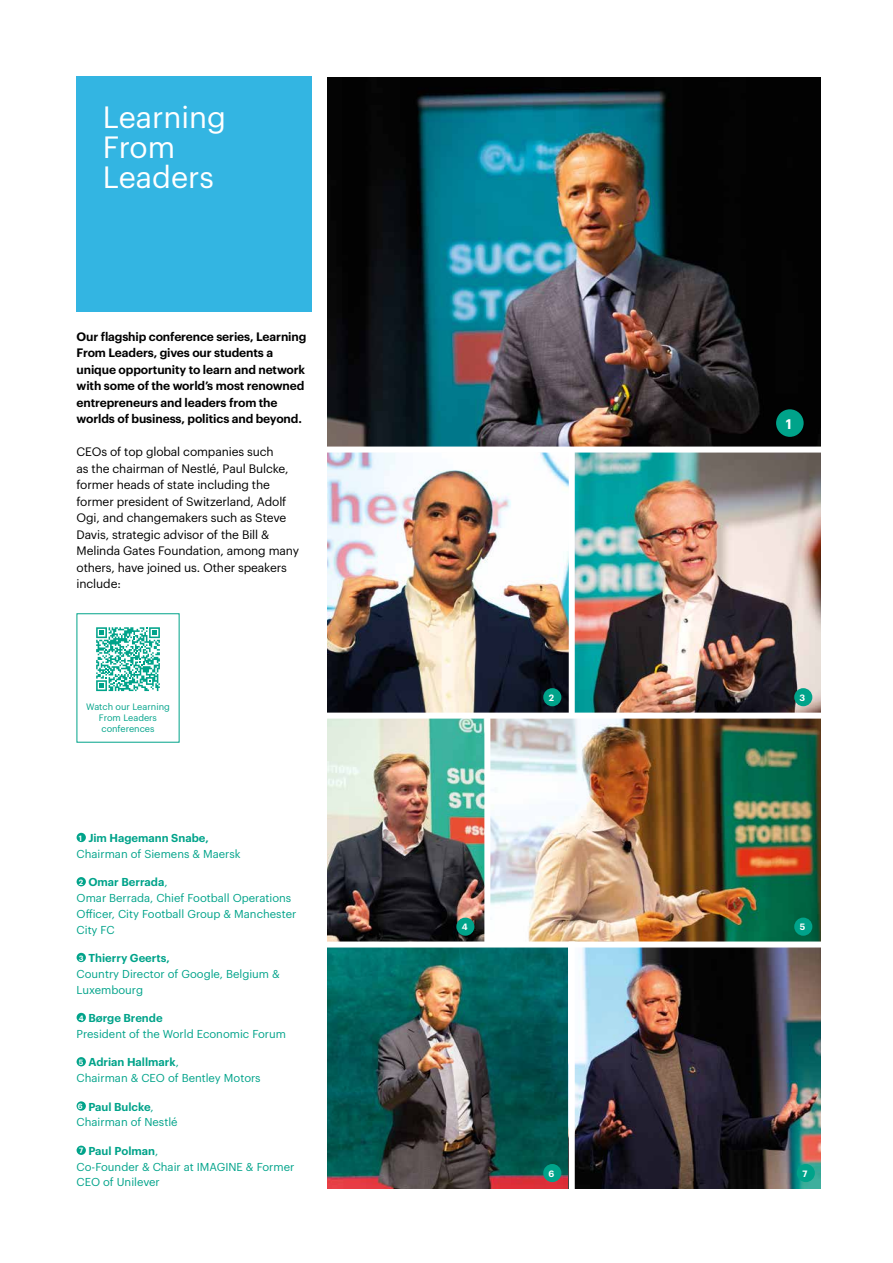
<style>
.page{position:relative;width:893px;height:1263px;background:#fff}
.page>*{position:absolute;margin:0;border:0;box-sizing:border-box;transform-origin:0 0}
.t1{font:30.15px/30.2px "Graphik";color:#fff}
.t2{font:600 13.65px "Graphik";color:#fff}
.t3{font:12px/16.5px "Graphik";letter-spacing:-.01em;color:#000}
.t4{font:600 12px/16.5px "Graphik";letter-spacing:-.01em;color:#000}
.t5{font:11.25px/15.8px "Graphik";color:#00a38a}
.t6{font:9.15px/10.9px "Graphik";color:#00a38a;text-align:center}
.t7{font:600 9px "Graphik";color:#fff}
.s1{font-weight:600;font-size:7.5px;color:#fff}
.s2{font-weight:600}
</style>
<div class="page">
<img style="left:328px;top:947px;width:241px;height:242px">
<img style="left:575px;top:947px;width:246px;height:242px">
<img style="left:490px;top:719px;width:331px;height:222px">
<img style="left:327px;top:453px;width:494px;height:260px">
<img style="left:328px;top:719px;width:156px;height:222px">
<div style="left:543px;top:688px;width:18px;height:18px;background:#00a38a;border-radius:50%"></div>
<div style="left:794px;top:688px;width:18px;height:18px;background:#00a38a;border-radius:50%"></div>
<div style="left:794px;top:917px;width:18px;height:19px;background:#00a38a;border-radius:50%"></div>
<div style="left:456px;top:917px;width:18px;height:19px;background:#00a38a;border-radius:50%"></div>
<div style="left:543px;top:1164px;width:18px;height:18px;background:#00a38a;border-radius:50%"></div>
<div style="left:797px;top:1164px;width:18px;height:18px;background:#00a38a;border-radius:50%"></div>
<div style="left:569px;top:440px;width:6px;height:276px;background:#fff"></div>
<div style="left:77px;top:77px;width:235px;height:235px;background:#33b5e2"></div>
<img style="left:327px;top:78px;width:494px;height:369px">
<div style="left:776px;top:409px;width:28px;height:28px;background:#00a38a;border-radius:50%"></div>
<div style="left:77px;top:833px;width:9px;height:9px;background:#00a38a;border-radius:50%"></div>
<div style="left:77px;top:877px;width:9px;height:9px;background:#00a38a;border-radius:50%"></div>
<div style="left:77px;top:953px;width:9px;height:9px;background:#00a38a;border-radius:50%"></div>
<div style="left:77px;top:1013px;width:9px;height:9px;background:#00a38a;border-radius:50%"></div>
<div style="left:77px;top:1057px;width:9px;height:9px;background:#00a38a;border-radius:50%"></div>
<div style="left:77px;top:1101px;width:9px;height:10px;background:#00a38a;border-radius:50%"></div>
<div style="left:77px;top:1145px;width:9px;height:10px;background:#00a38a;border-radius:50%"></div>
<svg style="left:96px;top:627px;width:64px;height:64px"></svg>
<h1 class="t1" style="left:103px;top:99px;width:125px">Learning<br>From<br>Leaders</h1>
<p class="t4" style="left:77px;top:327px;width:231px">Our flagship conference series, Learning From Leaders, gives our students a unique opportunity to learn and network with some of the world’s most renowned entrepreneurs and leaders from the worlds of business, politics and beyond.</p>
<p class="t3" style="left:77px;top:442px;width:224px">CEOs of top global companies such<br>as the chairman of Nestlé, Paul Bulcke, former heads of state including the former president of Switzerland, Adolf Ogi, and changemakers such as Steve Davis, strategic advisor of the Bill &amp; Melinda Gates Foundation, among many others, have joined us. Other speakers include:</p>
<p class="t6" style="left:86px;top:700px;width:85px">Watch our Learning<br>From Leaders conferences</p>
<p class="t5" style="left:77px;top:829px;width:166px"><span class="s1">1</span> <span class="s2">Jim Hagemann Snabe,<br></span>Chairman of Siemens &amp; Maersk</p>
<p class="t5" style="left:77px;top:873px;width:221px"><span class="s1">2</span> <span class="s2">Omar Berrada</span>,<br>Omar Berrada, Chief Football Operations<br>Officer, City Football Group &amp; Manchester<br>City FC</p>
<p class="t5" style="left:77px;top:949px;width:205px"><span class="s1">3</span> <span class="s2">Thierry Geerts,<br></span>Country Director of Google, Belgium &amp;<br>Luxembourg</p>
<p class="t5" style="left:77px;top:1009px;width:211px"><span class="s1">4</span> <span class="s2">Børge Brende<br></span>President of the World Economic Forum</p>
<p class="t5" style="left:77px;top:1053px;width:186px"><span class="s1">5</span> <span class="s2">Adrian Hallmark</span>,<br>Chairman &amp; CEO of Bentley Motors</p>
<p class="t5" style="left:77px;top:1098px;width:103px"><span class="s1">6</span> <span class="s2">Paul Bulcke</span>,<br>Chairman of Nestlé</p>
<p class="t5" style="left:77px;top:1142px;width:219px"><span class="s1">7</span> <span class="s2">Paul Polman</span>,<br>Co-Founder &amp; Chair at IMAGINE &amp; Former<br>CEO of Unilever</p>
<p class="t2" style="left:786px;top:413px;width:7px">1</p>
<p class="t7" style="left:549px;top:691px;width:7px">2</p>
<p class="t7" style="left:800px;top:691px;width:7px">3</p>
<p class="t7" style="left:462px;top:920px;width:7px">4</p>
<p class="t7" style="left:800px;top:920px;width:7px">5</p>
<p class="t7" style="left:549px;top:1166px;width:7px">6</p>
<p class="t7" style="left:802px;top:1166px;width:7px">7</p>
</div>
